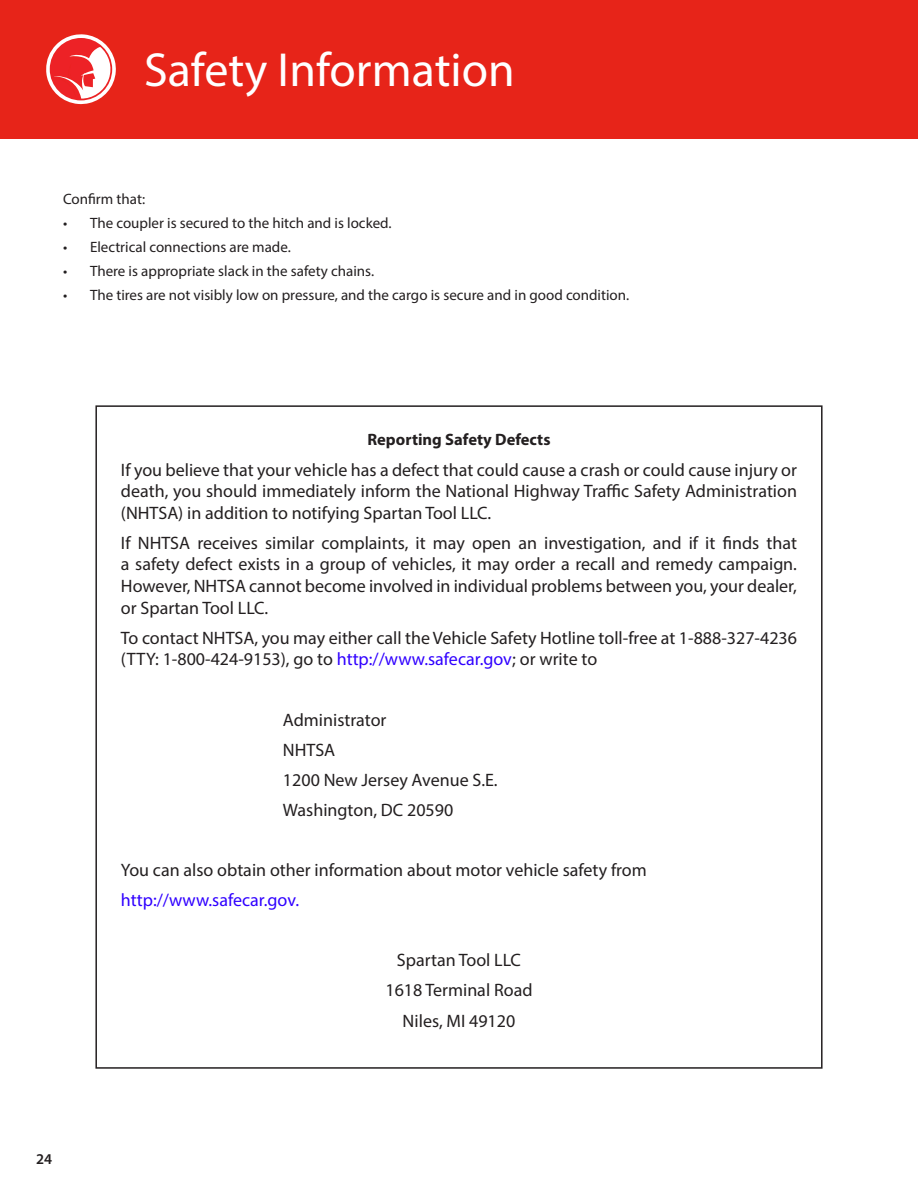
<style>
.page{position:relative;width:918px;height:1188px;background:#fff}
.page>*{position:absolute;margin:0;border:0;box-sizing:border-box;transform-origin:0 0}
.Chapter_Title{font:48px "Myriad Pro";color:#fff}
.body{font:18px/21.6px "Myriad Pro";color:#231f20;text-align:justify}
.body-2{font:18px "Myriad Pro";color:#3000ff}
.body-3{font:700 16.5px "Myriad Pro";color:#231f20}
.List_Level_2{font:15px "Myriad Pro";color:#231f20}
.t1{font:600 15px "Myriad Pro";color:#231f20}
.s1{color:#3000ff}
</style>
<div class="page">
<div style="left:0;top:0;width:918px;height:139px;background:#e72419"></div>
<svg style="left:46px;top:34px;width:70px;height:70px"></svg>
<p class="Chapter_Title" style="left:144px;top:41px;width:372px">Safety Information</p>
<p class="List_Level_2" style="left:63px;top:189px;width:84px">Confirm that:</p>
<p class="List_Level_2" style="left:63px;top:213px;width:329px">• The coupler is secured to the hitch and is locked.</p>
<p class="List_Level_2" style="left:63px;top:237px;width:228px">• Electrical connections are made.</p>
<p class="List_Level_2" style="left:63px;top:261px;width:311px">• There is appropriate slack in the safety chains.</p>
<p class="List_Level_2" style="left:63px;top:285px;width:566px">• The tires are not visibly low on pressure, and the cargo is secure and in good condition.</p>
<p class="t1" style="left:36px;top:1150px;width:18px">24</p>
<p class="body-3" style="left:367px;top:429px;width:185px">Reporting Safety Defects</p>
<p class="body" style="left:121px;top:458px;width:678px">If you believe that your vehicle has a defect that could cause a crash or could cause injury or death, you should immediately inform the National Highway Traffic Safety Administration (NHTSA) in addition to notifying Spartan Tool LLC.</p>
<p class="body" style="left:121px;top:532px;width:678px">If NHTSA receives similar complaints, it may open an investigation, and if it finds that a safety defect exists in a group of vehicles, it may order a recall and remedy campaign.<br>However, NHTSA cannot become involved in individual problems between you, your dealer, or Spartan Tool LLC.</p>
<p class="body" style="left:121px;top:627px;width:678px">To contact NHTSA, you may either call the Vehicle Safety Hotline toll-free at 1-888-327-4236 (TTY: 1-800-424-9153), go to <span class="s1">http://www.safecar.gov</span>; or write to</p>
<p class="body" style="left:283px;top:708px;width:105px">Administrator</p>
<p class="body" style="left:283px;top:739px;width:54px">NHTSA</p>
<p class="body" style="left:283px;top:769px;width:215px">1200 New Jersey Avenue S.E.</p>
<p class="body" style="left:283px;top:799px;width:172px">Washington, DC 20590</p>
<p class="body" style="left:121px;top:859px;width:527px">You can also obtain other information about motor vehicle safety from</p>
<p class="body-2" style="left:121px;top:889px;width:178px">http://www.safecar.gov.</p>
<p class="body" style="left:397px;top:949px;width:126px">Spartan Tool LLC</p>
<p class="body" style="left:385px;top:979px;width:149px">1618 Terminal Road</p>
<p class="body" style="left:403px;top:1009px;width:114px">Niles, MI 49120</p>
</div>
